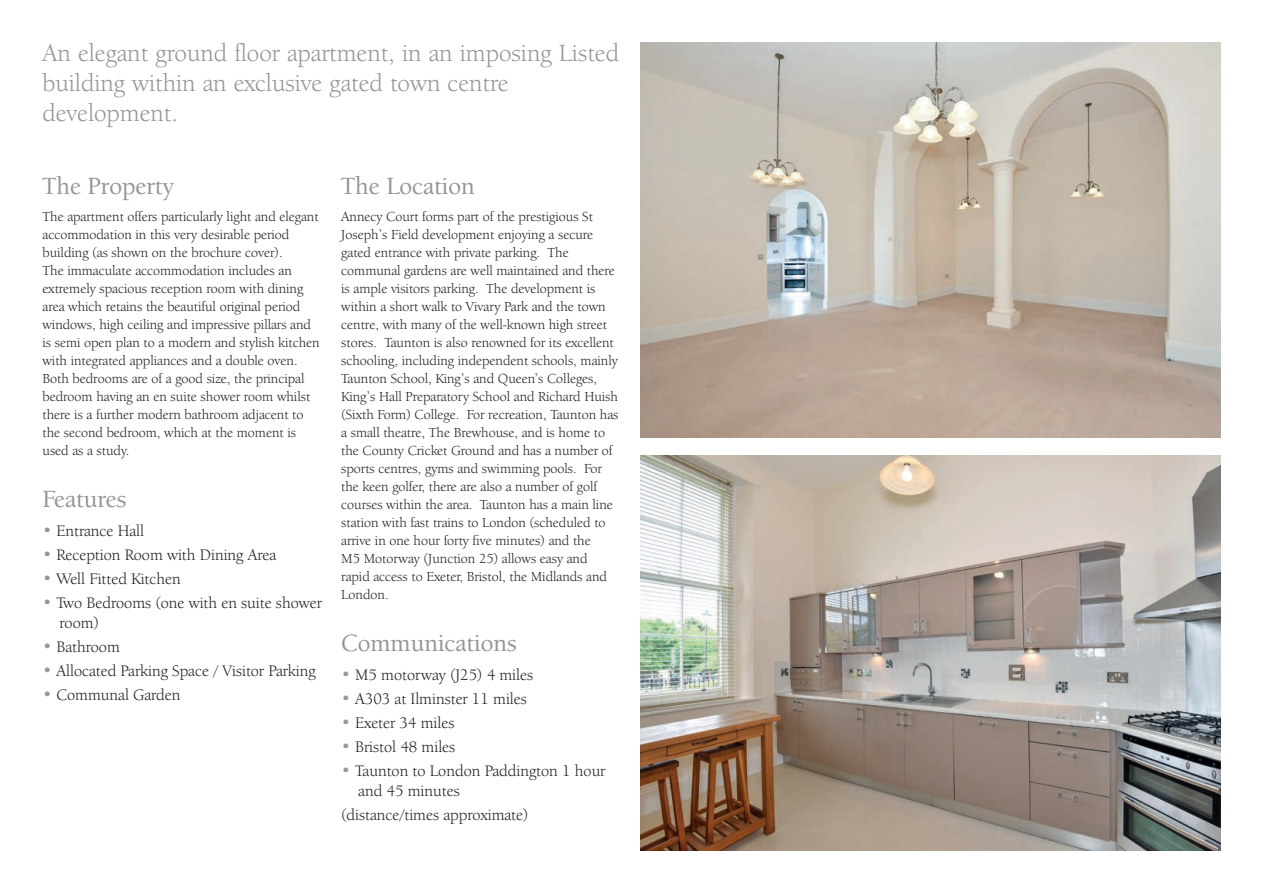
<style>
.page{position:relative;width:1263px;height:893px;background:#fff}
.page>*{position:absolute;margin:0;border:0;box-sizing:border-box;transform-origin:0 0}
.t1{font:25.5px/30px "Berkeley Oldstyle IT Cby BT";color:#939598}
.t2{font:500 25.5px "Berkeley Oldstyle IT Cby BT";color:#939598}
.t3{font:16.5px/19.8px "Berkeley Oldstyle IT Cby BT";color:#231f20}
.t4{font:14.25px/18px "Berkeley Oldstyle IT Cby BT";color:#231f20}
.s1{color:#939598}
</style>
<div class="page">
<img style="left:640px;top:43px;width:580px;height:395px">
<img style="left:640px;top:455px;width:580px;height:395px">
<h1 class="t1" style="left:43px;top:38px;width:578px">An elegant ground floor apartment, in an imposing Listed building within an exclusive gated town centre development.</h1>
<h1 class="t2" style="left:43px;top:171px;width:133px">The Property</h1>
<p class="t4" style="left:43px;top:207px;width:279px">The apartment offers particularly light and elegant accommodation in this very desirable period building (as shown on the brochure cover).<br>The immaculate accommodation includes an extremely spacious reception room with dining area which retains the beautiful original period windows, high ceiling and impressive pillars and is semi open plan to a modern and stylish kitchen with integrated appliances and a double oven.<br>Both bedrooms are of a good size, the principal bedroom having an en suite shower room whilst there is a further modern bathroom adjacent to the second bedroom, which at the moment is used as a study.</p>
<h1 class="t2" style="left:43px;top:484px;width:86px">Features</h1>
<p class="t3" style="left:43px;top:520px;width:103px"><span class="s1">•</span> Entrance Hall</p>
<p class="t3" style="left:43px;top:544px;width:235px"><span class="s1">•</span> Reception Room with Dining Area</p>
<p class="t3" style="left:43px;top:568px;width:140px"><span class="s1">•</span> Well Fitted Kitchen</p>
<p class="t3" style="left:60px;top:592px;width:264px;text-indent:-17px"><span class="s1">•</span> Two Bedrooms (one with en suite shower room)</p>
<p class="t3" style="left:43px;top:636px;width:79px"><span class="s1">•</span> Bathroom</p>
<p class="t3" style="left:43px;top:660px;width:275px"><span class="s1">•</span> Allocated Parking Space / Visitor Parking</p>
<p class="t3" style="left:43px;top:684px;width:140px"><span class="s1">•</span> Communal Garden</p>
<h1 class="t2" style="left:341px;top:171px;width:135px">The Location</h1>
<p class="t4" style="left:341px;top:207px;width:279px">Annecy Court forms part of the prestigious St Joseph’s Field development enjoying a secure gated entrance with private parking. The communal gardens are well maintained and there is ample visitors parking. The development is within a short walk to Vivary Park and the town centre, with many of the well-known high street stores. Taunton is also renowned for its excellent schooling, including independent schools, mainly Taunton School, King’s and Queen’s Colleges, King’s Hall Preparatory School and Richard Huish (Sixth Form) College. For recreation, Taunton has a small theatre, The Brewhouse, and is home to the County Cricket Ground and has a number of sports centres, gyms and swimming pools. For the keen golfer, there are also a number of golf courses within the area. Taunton has a main line station with fast trains to London (scheduled to arrive in one hour forty five minutes) and the<br>M5 Motorway (Junction 25) allows easy and rapid access to Exeter, Bristol, the Midlands and London.</p>
<h1 class="t2" style="left:341px;top:628px;width:177px">Communications</h1>
<p class="t3" style="left:341px;top:664px;width:193px"><span class="s1">•</span> M5 motorway (J25) 4 miles</p>
<p class="t3" style="left:341px;top:688px;width:187px"><span class="s1">•</span> A303 at Ilminster 11 miles</p>
<p class="t3" style="left:341px;top:712px;width:115px"><span class="s1">•</span> Exeter 34 miles</p>
<p class="t3" style="left:341px;top:736px;width:116px"><span class="s1">•</span> Bristol 48 miles</p>
<p class="t3" style="left:358px;top:760px;width:249px;text-indent:-17px"><span class="s1">•</span> Taunton to London Paddington 1 hour and 45 minutes</p>
<p class="t3" style="left:341px;top:804px;width:189px">(distance/times approximate)</p>
</div>
